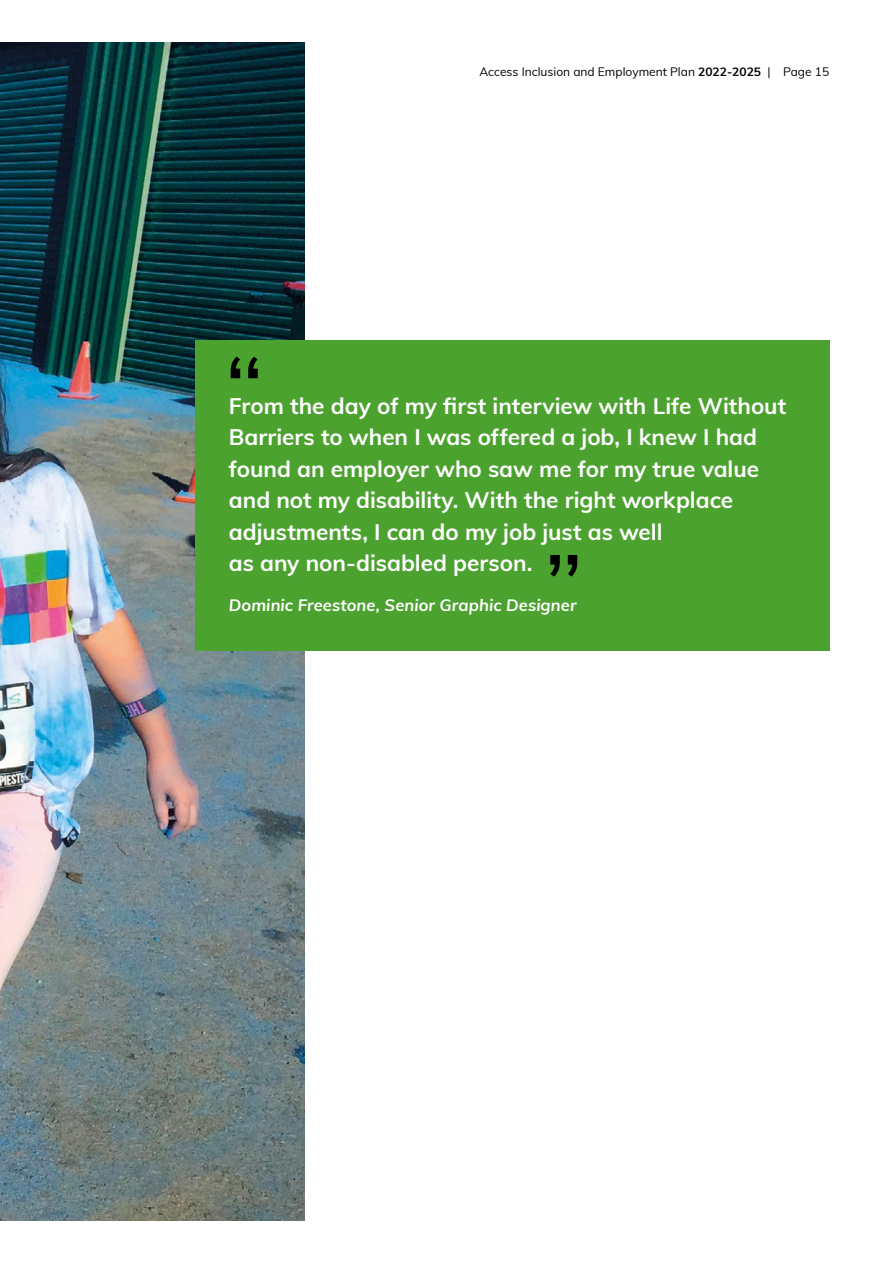
<style>
.page{position:relative;width:893px;height:1263px;background:#fff}
.page>*{position:absolute;margin:0;border:0;box-sizing:border-box;transform-origin:0 0}
.t1{font:700 22.5px/31.5px "Muli";color:#fff}
.t2{font:italic 700 16.5px "Muli";letter-spacing:.005em;color:#fff}
.t3{font:12px "Muli";color:#000}
.s1{font-weight:700}
</style>
<div class="page">
<img style="left:0;top:43px;width:305px;height:1177px">
<div style="left:195px;top:340px;width:634px;height:311px;background:#4ca22f"></div>
<svg style="left:231px;top:357px;width:27px;height:21px"></svg>
<svg style="left:550px;top:555px;width:27px;height:22px"></svg>
<p class="t3" style="left:479px;top:63px;width:351px">Access Inclusion and Employment Plan <span class="s1">2022-2025</span> | Page 15</p>
<p class="t1" style="left:229px;top:389px;width:559px">From the day of my first interview with Life Without Barriers to when I was offered a job, I knew I had found an employer who saw me for my true value and not my disability. With the right workplace adjustments, I can do my job just as well<br>as any non-disabled person.</p>
<p class="t2" style="left:229px;top:593px;width:349px">Dominic Freestone, Senior Graphic Designer</p>
</div>
